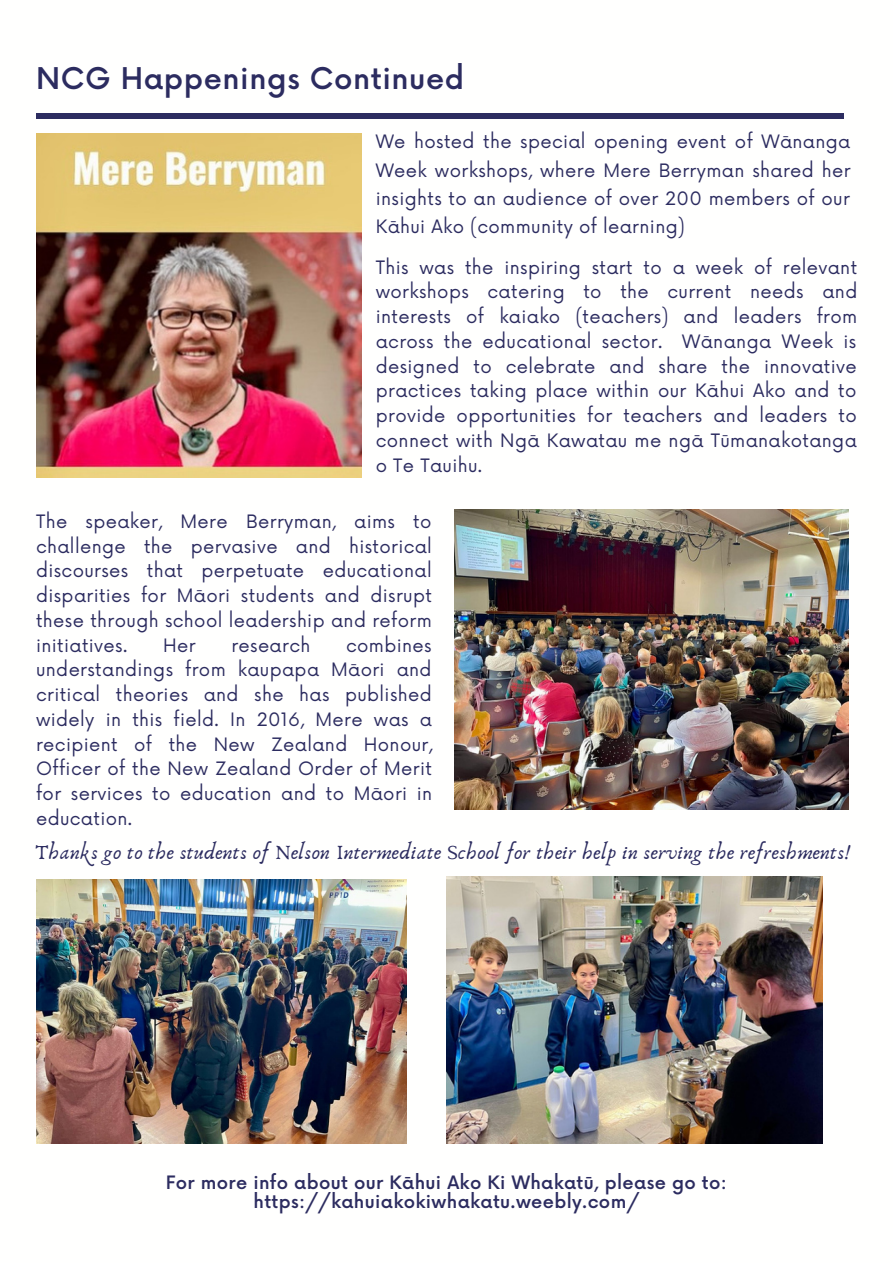
<style>
.page{position:relative;width:893px;height:1264px;background:#fff}
.page>*{position:absolute;margin:0;border:0;box-sizing:border-box;transform-origin:0 0}
.t1{font:500 29.25px "Now";letter-spacing:.02em;color:#2c2c60}
.t2{font:21px "Anaktoria";letter-spacing:.02em;color:#2c2c60}
.t3{font:18px/24.8px "Now";letter-spacing:.02em;color:#2c2c60;text-align:justify}
.t4{font:500 18px/19px "Now";letter-spacing:.02em;color:#2c2c60;text-align:center}
</style>
<div class="page">
<div style="left:36px;top:113px;width:807px;height:5px;background:#2c2c60"></div>
<img style="left:36px;top:133px;width:325px;height:344px">
<img style="left:454px;top:509px;width:394px;height:300px">
<img style="left:36px;top:879px;width:370px;height:264px">
<img style="left:446px;top:877px;width:376px;height:266px">
<p class="t1" style="left:36px;top:63px;width:429px">NCG Happenings Continued</p>
<p class="t3" style="left:376px;top:129px;width:476px;line-height:28px">We hosted the special opening event of Wānanga Week workshops, where Mere Berryman shared her insights to an audience of over 200 members of our Kāhui Ako (community of learning)</p>
<p class="t3" style="left:376px;top:256px;width:483px">This was the inspiring start to a week of relevant workshops catering to the current needs and interests of kaiako (teachers) and leaders from across the educational sector. Wānanga Week is designed to celebrate and share the innovative practices taking place within our Kāhui Ako and to provide opportunities for teachers and leaders to connect with Ngā Kawatau me ngā Tūmanakotanga o Te Tauihu.</p>
<p class="t3" style="left:36px;top:510px;width:397px">The speaker, Mere Berryman, aims to challenge the pervasive and historical discourses that perpetuate educational disparities for Māori students and disrupt these through school leadership and reform initiatives.</p>
<p class="t3" style="left:36px;top:633px;width:398px;text-indent:310px">combines understandings from kaupapa Māori and critical theories and she has published widely in this field. In 2016, Mere was a recipient of the New Zealand Honour, Officer of the New Zealand Order of Merit for services to education and to Māori in education.</p>
<p class="t3" style="left:163px;top:633px;width:34px">Her</p>
<p class="t3" style="left:231px;top:633px;width:80px">research</p>
<p class="t2" style="left:35px;top:839px;width:816px">Thanks go to the students of Nelson Intermediate School for their help in serving the refreshments!</p>
<p class="t4" style="left:166px;top:1173px;width:562px">For more info about our Kāhui Ako Ki Whakatū, please go to: https://kahuiakokiwhakatu.weebly.com/</p>
</div>
